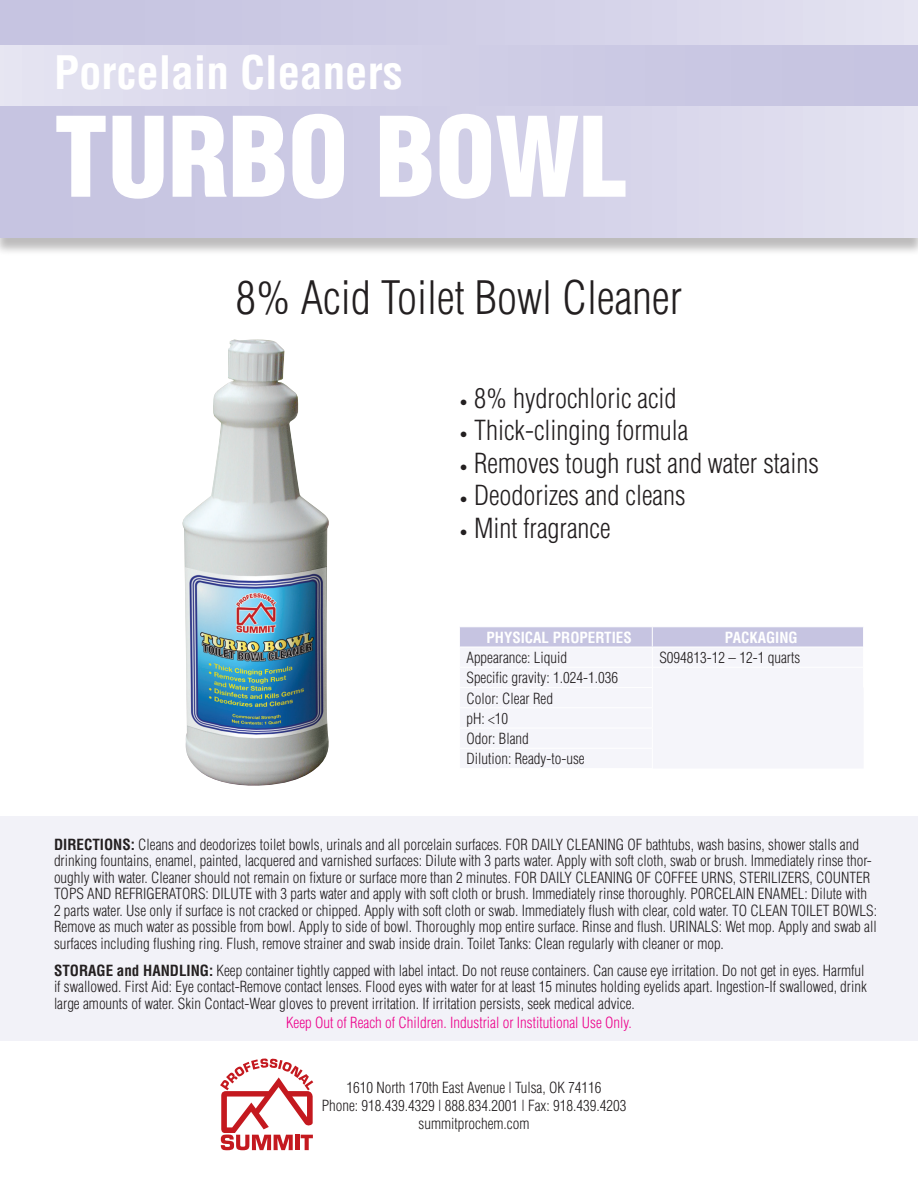
<style>
.page{position:relative;width:918px;height:1188px;background:#fff}
.page>*{position:absolute;margin:0;border:0;box-sizing:border-box;transform-origin:0 0}
.t1{font:900 condensed 108px "Helvetica";color:#fff}
.SubHead{font:300 condensed 45px "Helvetica";color:#231f20}
.Eyebrow_text{font:700 condensed 45px "Helvetica";color:#fff}
.Bulleted_Copy{font:300 condensed 27px "Helvetica";color:#231f20}
.Directions_and_Stora{font:300 condensed 15px/16.5px "Helvetica";color:#231f20}
.Chart_text{font:300 condensed 15px "Helvetica";color:#231f20}
.Address_Phone{font:300 condensed 15px/18px "Helvetica";color:#231f20;text-align:center}
.Directions_and_Stora-2{font:300 condensed 15px "Helvetica";color:#ed028c}
.t2{font:700 condensed 15px "Helvetica";color:#fff}
.s1{font-size:15px}
.s2{font-weight:700}
</style>
<div class="page">
<div style="left:0;top:2px;width:918px;height:255px;background:#231f20;opacity:.3"></div>
<div style="left:0;top:0;width:918px;height:238px;background:linear-gradient(to right,#c2bfdf,#e2e0f0)"></div>
<div style="left:0;top:45px;width:918px;height:61px;background:linear-gradient(to right,#e3e1f0,#c2c0df)"></div>
<div style="left:0;top:817px;width:918px;height:224px;background:#f2f2f8"></div>
<svg style="left:220px;top:1058px;width:93px;height:92px"></svg>
<svg style="left:460px;top:627px;width:403px;height:20px;background:#c8c6e2"></svg>
<img style="left:182px;top:339px;width:147px;height:447px">
<p class="Eyebrow_text" style="left:54px;top:45px;width:350px">Porcelain Cleaners</p>
<p class="t1" style="left:54px;top:90px;width:575px">TURBO BOWL</p>
<p class="SubHead" style="left:236px;top:272px;width:448px">8% Acid Toilet Bowl Cleaner</p>
<p class="Bulleted_Copy" style="left:459px;top:383px;width:219px"><span class="s1">•</span> 8% hydrochloric acid</p>
<p class="Bulleted_Copy" style="left:459px;top:415px;width:231px"><span class="s1">•</span> Thick-clinging formula</p>
<p class="Bulleted_Copy" style="left:459px;top:447px;width:361px"><span class="s1">•</span> Removes tough rust and water stains</p>
<p class="Bulleted_Copy" style="left:459px;top:480px;width:228px"><span class="s1">•</span> Deodorizes and cleans</p>
<p class="Bulleted_Copy" style="left:459px;top:512px;width:153px"><span class="s1">•</span> Mint fragrance</p>
<p class="t2" style="left:487px;top:628px;width:147px">PHYSICAL PROPERTIES</p>
<p class="t2" style="left:725px;top:628px;width:74px">PACKAGING</p>
<p class="Chart_text" style="left:466px;top:649px;width:102px">Appearance: Liquid</p>
<p class="Chart_text" style="left:659px;top:649px;width:142px">S094813-12 – 12-1 quarts</p>
<p class="Chart_text" style="left:466px;top:669px;width:153px">Specific gravity: 1.024-1.036</p>
<p class="Chart_text" style="left:466px;top:689px;width:88px">Color: Clear Red</p>
<p class="Chart_text" style="left:466px;top:710px;width:43px">pH: &lt;10</p>
<p class="Chart_text" style="left:466px;top:730px;width:64px">Odor: Bland</p>
<p class="Chart_text" style="left:466px;top:750px;width:120px">Dilution: Ready-to-use</p>
<p class="Directions_and_Stora" style="left:54px;top:836px;width:825px"><span class="s2">DIRECTIONS:</span> Cleans and deodorizes toilet bowls, urinals and all porcelain surfaces. FOR DAILY CLEANING OF bathtubs, wash basins, shower stalls and drinking fountains, enamel, painted, lacquered and varnished surfaces: Dilute with 3 parts water. Apply with soft cloth, swab or brush. Immediately rinse thor&shy;oughly with water. Cleaner should not remain on fixture or surface more than 2 minutes. FOR DAILY CLEANING OF COFFEE URNS, STERILIZERS, COUNTER TOPS AND REFRIGERATORS: DILUTE with 3 parts water and apply with soft cloth or brush. Immediately rinse thoroughly. PORCELAIN ENAMEL: Dilute with 2 parts water. Use only if surface is not cracked or chipped. Apply with soft cloth or swab. Immediately flush with clear, cold water. TO CLEAN TOILET BOWLS:<br>Remove as much water as possible from bowl. Apply to side of bowl. Thoroughly mop entire surface. Rinse and flush. URINALS: Wet mop. Apply and swab all surfaces including flushing ring. Flush, remove strainer and swab inside drain. Toilet Tanks: Clean regularly with cleaner or mop.</p>
<p class="Directions_and_Stora" style="left:54px;top:962px;width:814px"><span class="s2">STORAGE and HANDLING:</span> Keep container tightly capped with label intact. Do not reuse containers. Can cause eye irritation. Do not get in eyes. Harmful if swallowed. First Aid: Eye contact-Remove contact lenses. Flood eyes with water for at least 15 minutes holding eyelids apart. Ingestion-If swallowed, drink large amounts of water. Skin Contact-Wear gloves to prevent irritation. If irritation persists, seek medical advice.</p>
<p class="Directions_and_Stora-2" style="left:286px;top:1014px;width:347px">Keep Out of Reach of Children. Industrial or Institutional Use Only.</p>
<p class="Address_Phone" style="left:346px;top:1078px;width:257px">1610 North 170th East Avenue | Tulsa, OK 74116</p>
<p class="Address_Phone" style="left:322px;top:1096px;width:306px">Phone: 918.439.4329 | 888.834.2001 | Fax: 918.439.4203 summitprochem.com</p>
</div>
